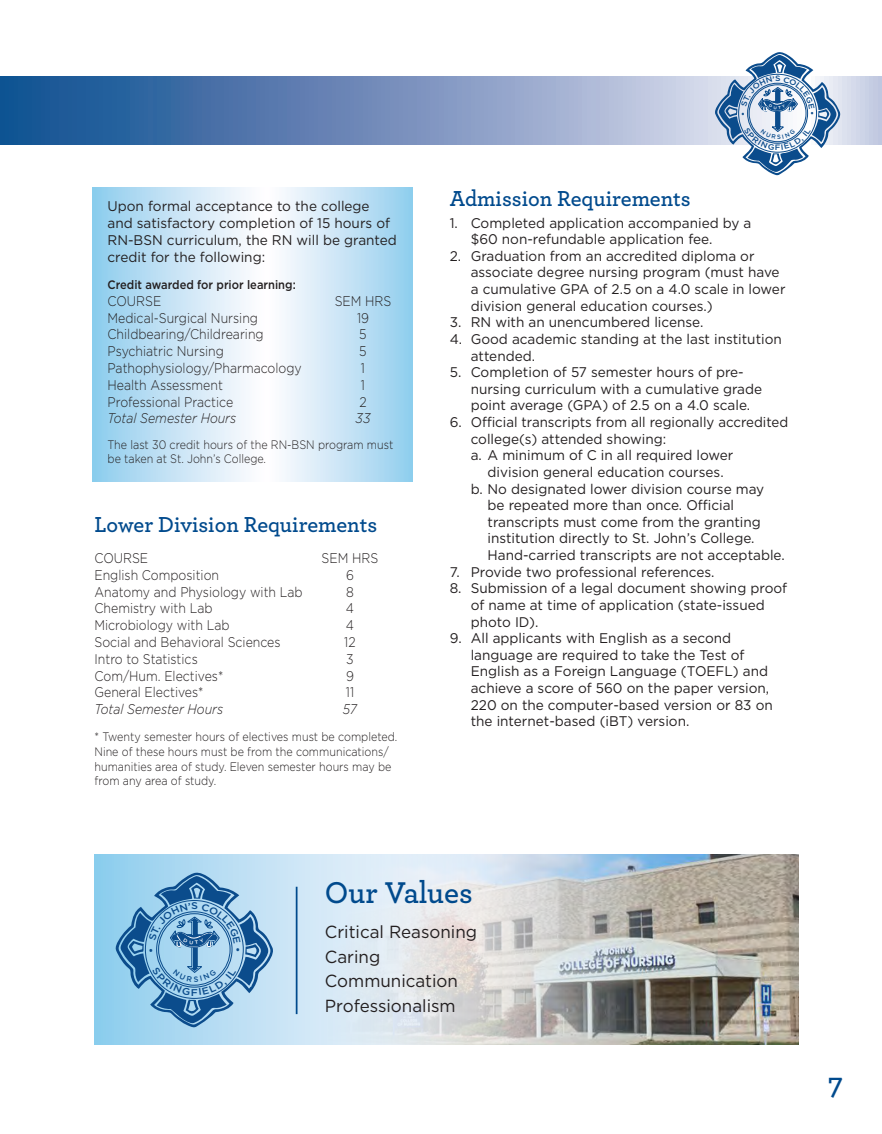
<style>
.page{position:relative;width:882px;height:1134px;background:#fff}
.page>*{position:absolute;margin:0;border:0;box-sizing:border-box;transform-origin:0 0}
.t1{font:600 31.5px "Archer";color:#004a8d}
.t2{font:600 22.75px "Archer";color:#004a8d}
.t3{font:17.5px "Gotham";color:#231f20}
.t4{font:14px/16.8px "Gotham";color:#231f20}
.t5{font:300 14px "Gotham";color:#231f20;scale:.88 1}
.t6{font:italic 300 14px "Gotham";color:#231f20;scale:.88 1}
.t7{font:300 12.25px "Gotham";color:#231f20;scale:.88 1}
.t8{font:500 12.25px "Gotham";color:#231f20;scale:.91 1}
.t9{font:500 9.8px "Gotham";color:#0b4c8c;scale:1.1 1}
.t10{font:500 7.88px "Gotham";color:#0b4c8c;scale:1.1 1}
</style>
<div class="page">
<svg style="left:93px;top:187px;width:319px;height:294px"></svg>
<svg style="left:0;top:76px;width:882px;height:69px;background:#7390bc"></svg>
<svg style="left:94px;top:854px;width:193px;height:191px;background:#a9d8f1"></svg>
<img style="left:287px;top:854px;width:512px;height:191px">
<hr style="left:296px;top:887px;width:2px;height:127px;background:#004a8d">
<svg style="left:715px;top:52px;width:125px;height:123px"></svg>
<svg style="left:116px;top:873px;width:157px;height:154px;background:#80b1d5"></svg>
<p class="t10" style="left:775px;top:73px;width:7px">S</p>
<p class="t4" style="left:108px;top:198px;width:291px">Upon formal acceptance to the college and satisfactory completion of 15 hours of RN-BSN curriculum, the RN will be granted credit for the following:</p>
<p class="t8" style="left:108px;top:277px;width:208px">Credit awarded for prior learning:</p>
<p class="t5" style="left:108px;top:292px;width:63px">COURSE</p>
<p class="t5" style="left:335px;top:292px;width:66px">SEM HRS</p>
<p class="t5" style="left:108px;top:309px;width:173px">Medical-Surgical Nursing</p>
<p class="t5" style="left:357px;top:309px;width:15px">19</p>
<p class="t5" style="left:108px;top:326px;width:179px">Childbearing/Childrearing</p>
<p class="t5" style="left:359px;top:326px;width:10px">5</p>
<p class="t5" style="left:108px;top:342px;width:134px">Psychiatric Nursing</p>
<p class="t5" style="left:359px;top:342px;width:10px">5</p>
<p class="t5" style="left:108px;top:359px;width:222px">Pathophysiology/Pharmacology</p>
<p class="t5" style="left:361px;top:359px;width:6px">1</p>
<p class="t5" style="left:108px;top:376px;width:133px">Health Assessment</p>
<p class="t5" style="left:361px;top:376px;width:6px">1</p>
<p class="t5" style="left:108px;top:393px;width:144px">Professional Practice</p>
<p class="t5" style="left:359px;top:393px;width:10px">2</p>
<p class="t6" style="left:108px;top:410px;width:148px">Total Semester Hours</p>
<p class="t6" style="left:356px;top:410px;width:18px">33</p>
<p class="t7" style="left:108px;top:437px;width:326px">The last 30 credit hours of the RN-BSN program must</p>
<p class="t7" style="left:108px;top:451px;width:182px">be taken at St. John’s College.</p>
<p class="t2" style="left:94px;top:508px;width:284px">Lower Division Requirements</p>
<p class="t5" style="left:94px;top:549px;width:63px">COURSE</p>
<p class="t5" style="left:322px;top:549px;width:66px">SEM HRS</p>
<p class="t5" style="left:94px;top:566px;width:143px">English Composition</p>
<p class="t5" style="left:346px;top:566px;width:10px">6</p>
<p class="t5" style="left:94px;top:583px;width:238px">Anatomy and Physiology with Lab</p>
<p class="t5" style="left:346px;top:583px;width:10px">8</p>
<p class="t5" style="left:94px;top:600px;width:136px">Chemistry with Lab</p>
<p class="t5" style="left:346px;top:600px;width:11px">4</p>
<p class="t5" style="left:94px;top:616px;width:155px">Microbiology with Lab</p>
<p class="t5" style="left:346px;top:616px;width:11px">4</p>
<p class="t5" style="left:94px;top:633px;width:213px">Social and Behavioral Sciences</p>
<p class="t5" style="left:344px;top:633px;width:14px">12</p>
<p class="t5" style="left:94px;top:650px;width:119px">Intro to Statistics</p>
<p class="t5" style="left:346px;top:650px;width:10px">3</p>
<p class="t5" style="left:94px;top:667px;width:148px">Com/Hum. Electives*</p>
<p class="t5" style="left:346px;top:667px;width:10px">9</p>
<p class="t5" style="left:94px;top:684px;width:125px">General Electives*</p>
<p class="t5" style="left:346px;top:684px;width:11px">11</p>
<p class="t6" style="left:94px;top:700px;width:148px">Total Semester Hours</p>
<p class="t6" style="left:343px;top:700px;width:18px">57</p>
<p class="t7" style="left:94px;top:729px;width:346px">* Twenty semester hours of electives must be completed.</p>
<p class="t7" style="left:94px;top:744px;width:336px">Nine of these hours must be from the communications/</p>
<p class="t7" style="left:94px;top:759px;width:339px">humanities area of study. Eleven semester hours may be</p>
<p class="t7" style="left:94px;top:773px;width:140px">from any area of study.</p>
<p class="t10" style="left:775px;top:142px;width:7px">F</p>
<p class="t2" style="left:450px;top:181px;width:242px">Admission Requirements</p>
<p class="t4" style="left:450px;top:214px;width:303px">1. Completed application accompanied by a</p>
<p class="t4" style="left:471px;top:230px;width:243px">$60 non-refundable application fee.</p>
<p class="t4" style="left:450px;top:247px;width:306px">2. Graduation from an accredited diploma or</p>
<p class="t4" style="left:471px;top:264px;width:310px">associate degree nursing program (must have</p>
<p class="t4" style="left:471px;top:280px;width:316px">a cumulative GPA of 2.5 on a 4.0 scale in lower</p>
<p class="t4" style="left:471px;top:297px;width:244px">division general education courses.)</p>
<p class="t4" style="left:450px;top:314px;width:255px">3. RN with an unencumbered license.</p>
<p class="t4" style="left:450px;top:330px;width:334px">4. Good academic standing at the last institution</p>
<p class="t4" style="left:471px;top:347px;width:66px">attended.</p>
<p class="t4" style="left:450px;top:363px;width:296px">5. Completion of 57 semester hours of pre-</p>
<p class="t4" style="left:471px;top:380px;width:293px">nursing curriculum with a cumulative grade</p>
<p class="t4" style="left:471px;top:397px;width:281px">point average (GPA) of 2.5 on a 4.0 scale.</p>
<p class="t4" style="left:471px;top:413px;width:319px;text-indent:-21px">6. Official transcripts from all regionally accredited college(s) attended showing:</p>
<p class="t4" style="left:471px;top:447px;width:264px">a. A minimum of C in all required lower</p>
<p class="t4" style="left:488px;top:463px;width:238px">division general education courses.</p>
<p class="t4" style="left:471px;top:480px;width:295px">b. No designated lower division course may</p>
<p class="t4" style="left:488px;top:496px;width:248px">be repeated more than once. Official</p>
<p class="t4" style="left:488px;top:513px;width:275px">transcripts must come from the granting</p>
<p class="t4" style="left:488px;top:530px;width:269px">institution directly to St. John’s College.</p>
<p class="t4" style="left:488px;top:546px;width:299px">Hand-carried transcripts are not acceptable.</p>
<p class="t4" style="left:450px;top:563px;width:266px">7. Provide two professional references.</p>
<p class="t4" style="left:450px;top:580px;width:339px">8. Submission of a legal document showing proof</p>
<p class="t4" style="left:471px;top:596px;width:296px">of name at time of application (state-issued</p>
<p class="t4" style="left:471px;top:613px;width:69px">photo ID).</p>
<p class="t4" style="left:450px;top:629px;width:283px">9. All applicants with English as a second</p>
<p class="t4" style="left:471px;top:646px;width:275px">language are required to take the Test of</p>
<p class="t4" style="left:471px;top:663px;width:299px">English as a Foreign Language (TOEFL) and</p>
<p class="t4" style="left:471px;top:679px;width:300px">achieve a score of 560 on the paper version,</p>
<p class="t4" style="left:471px;top:696px;width:304px">220 on the computer-based version or 83 on</p>
<p class="t4" style="left:471px;top:713px;width:220px">the internet-based (iBT) version.</p>
<p class="t9" style="left:191px;top:900px;width:8px">S</p>
<p class="t9" style="left:191px;top:986px;width:8px">F</p>
<p class="t1" style="left:325px;top:869px;width:149px">Our Values</p>
<p class="t3" style="left:325px;top:921px;width:154px">Critical Reasoning</p>
<p class="t3" style="left:325px;top:945px;width:57px">Caring</p>
<p class="t3" style="left:325px;top:970px;width:135px">Communication</p>
<p class="t3" style="left:325px;top:994px;width:132px">Professionalism</p>
<p class="t1" style="left:828px;top:1060px;width:17px">7</p>
</div>
